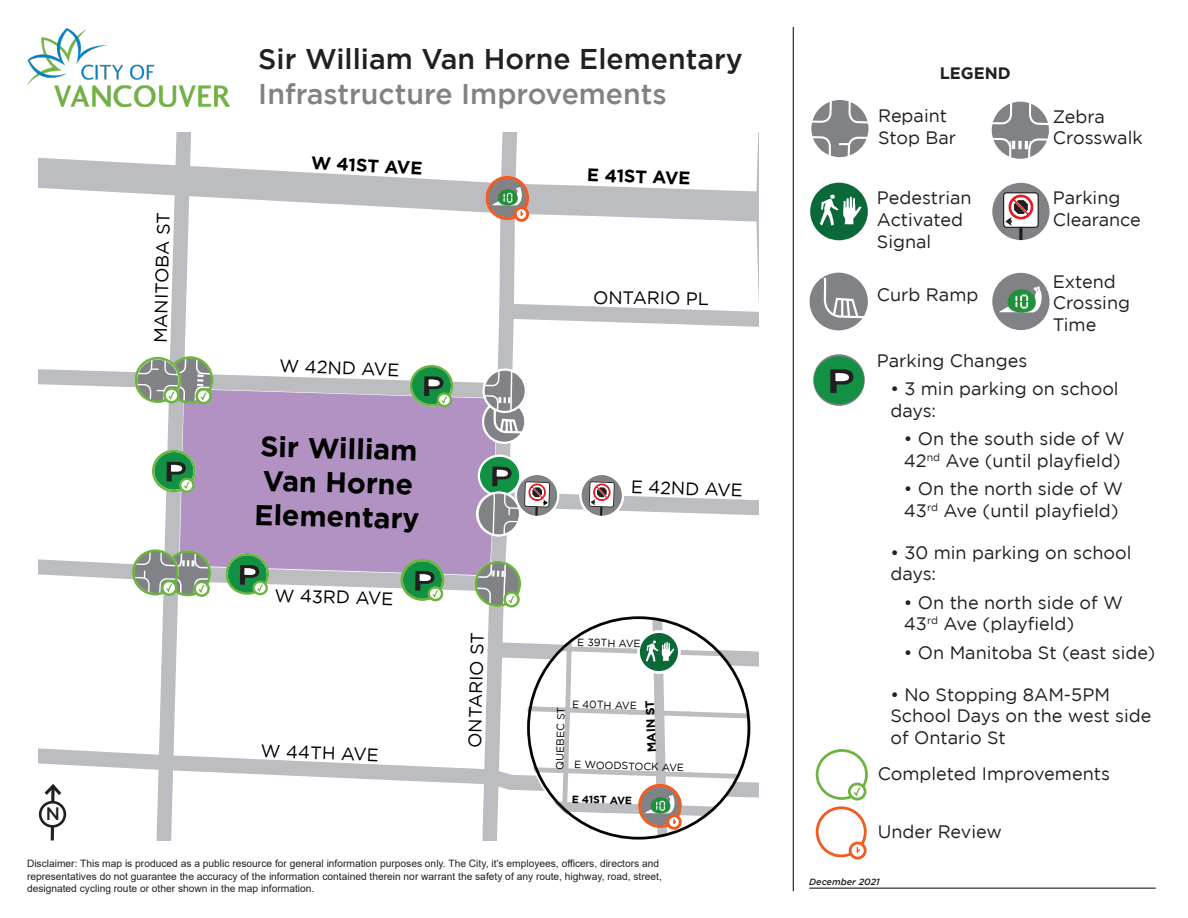
<style>
.page{position:relative;width:1188px;height:918px;background:#fff}
.page>*{position:absolute;margin:0;border:0;box-sizing:border-box;transform-origin:0 0}
.t1{font:500 28.5px "Gotham";color:#231f20}
.t2{font:700 28.5px/34.2px "Gotham";color:#000}
.t3{font:500 28.5px "Gotham";color:#818285}
.t4{font:18px/21.6px "Gotham";color:#231f20}
.t5{font:18px "Gotham";letter-spacing:-.01em;color:#000}
.t6{font:700 18px "Gotham";color:#000}
.t7{font:500 18px "Gotham";color:#231f20}
.t8{font:700 16.5px "Gotham";color:#231f20}
.t9{font:700 12px "Gotham";color:#000}
.t10{font:10.5px "Gotham";color:#000}
.t11{font:700 10.5px "Gotham";color:#000}
.t12{font:10.2px/12.3px "Arial";color:#231f20}
.t13{font:italic 500 9.15px "Gotham";color:#231f20}
</style>
<div class="page">
<img style="left:27px;top:28px;width:202px;height:79px">
<hr style="left:809px;top:888px;width:347px;height:1px;background:#231f20">
<hr style="left:793px;top:27px;width:1px;height:864px;background:#231f20">
<svg style="left:810px;top:351px;width:58px;height:59px"></svg>
<div style="left:807px;top:348px;width:64px;height:64px;border:6px solid #fff;border-radius:50%"></div>
<div style="left:814px;top:356px;width:50px;height:48px;background:#129145;border-radius:50%"></div>
<svg style="left:830px;top:369px;width:24px;height:24px"></svg>
<svg style="left:991px;top:101px;width:58px;height:58px"></svg>
<svg style="left:811px;top:100px;width:58px;height:58px"></svg>
<svg style="left:809px;top:181px;width:60px;height:61px"></svg>
<div style="left:807px;top:180px;width:64px;height:63px;border:3px solid #fff;border-radius:50%"></div>
<svg style="left:820px;top:193px;width:42px;height:32px"></svg>
<svg style="left:991px;top:181px;width:60px;height:61px"></svg>
<svg style="left:1019px;top:228px;width:4px;height:11px"></svg>
<svg style="left:1003px;top:192px;width:36px;height:36px"></svg>
<div style="left:989px;top:180px;width:64px;height:63px;border:3px solid #fff;border-radius:50%"></div>
<div style="left:816px;top:749px;width:52px;height:51px;border:3px solid #6cb43f;border-radius:50%"></div>
<div style="left:848px;top:783px;width:18px;height:18px;border:3px solid #6cb43f;border-radius:50%"></div>
<svg style="left:852px;top:787px;width:10px;height:12px"></svg>
<div style="left:809px;top:273px;width:59px;height:57px;background:#818285;border-radius:50%"></div>
<svg style="left:823px;top:275px;width:43px;height:45px"></svg>
<div style="left:807px;top:270px;width:64px;height:63px;border:2px solid #fff;border-radius:50%"></div>
<svg style="left:991px;top:271px;width:60px;height:61px"></svg>
<div style="left:989px;top:270px;width:64px;height:63px;border:3px solid #fff;border-radius:50%"></div>
<svg style="left:996px;top:286px;width:48px;height:27px"></svg>
<div style="left:816px;top:806px;width:51px;height:51px;border:3px solid #f25b21;border-radius:50%"></div>
<svg style="left:850px;top:843px;width:15px;height:15px"></svg>
<div style="left:849px;top:842px;width:18px;height:17px;border:3px solid #f25b21;border-radius:50%"></div>
<svg style="left:856px;top:846px;width:5px;height:10px"></svg>
<svg style="left:39px;top:133px;width:720px;height:708px"></svg>
<div style="left:476px;top:491px;width:46px;height:46px;border:2px solid #fff;border-radius:50%"></div>
<p class="t1" style="left:258px;top:43px;width:486px">Sir William Van Horne Elementary</p>
<p class="t3" style="left:258px;top:77px;width:410px">Infrastructure Improvements</p>
<p class="t7" style="left:46px;top:803px;width:16px">N</p>
<p class="t5" style="left:151px;top:343px;width:132px;rotate:-89deg">MANITOBA ST</p>
<p class="t6" style="left:312px;top:152px;width:113px;rotate:3deg">W 41ST AVE</p>
<p class="t5" style="left:280px;top:356px;width:121px;rotate:2deg">W 42ND AVE</p>
<p class="t2" style="left:261px;top:428px;width:159px;rotate:2deg">Sir William<br>Van Horne</p>
<p class="t2" style="left:255px;top:496px;width:167px;rotate:2deg">Elementary</p>
<p class="t5" style="left:275px;top:586px;width:120px;rotate:1deg">W 43RD AVE</p>
<p class="t5" style="left:261px;top:741px;width:120px;rotate:2deg">W 44TH AVE</p>
<p class="t5" style="left:465px;top:748px;width:117px;rotate:-89deg">ONTARIO ST</p>
<p class="t6" style="left:587px;top:164px;width:105px;rotate:2deg">E 41ST AVE</p>
<p class="t5" style="left:593px;top:288px;width:118px">ONTARIO PL</p>
<p class="t5" style="left:631px;top:476px;width:113px;rotate:2deg">E 42ND AVE</p>
<p class="t10" style="left:577px;top:637px;width:65px;rotate:1deg">E 39TH AVE</p>
<p class="t10" style="left:554px;top:769px;width:64px;rotate:-89deg">QUEBEC ST</p>
<p class="t10" style="left:572px;top:698px;width:66px;rotate:1deg">E 40TH AVE</p>
<p class="t9" style="left:645px;top:753px;width:54px;rotate:-93deg">MAIN ST</p>
<p class="t10" style="left:574px;top:759px;width:111px;rotate:1deg">E WOODSTOCK AVE</p>
<p class="t11" style="left:572px;top:793px;width:62px;rotate:1deg">E 41ST AVE</p>
<p class="t12" style="left:27px;top:858px;width:636px">Disclaimer: This map is produced as a public resource for general information purposes only. The City, it’s employees, officers, directors and representatives do not guarantee the accuracy of the information contained therein nor warrant the safety of any route, highway, road, street, designated cycling route or other shown in the map information.</p>
<p class="t8" style="left:940px;top:64px;width:73px">LEGEND</p>
<p class="t4" style="left:878px;top:105px;width:80px">Repaint<br>Stop Bar</p>
<p class="t4" style="left:877px;top:187px;width:96px">Pedestrian<br>Activated<br>Signal</p>
<p class="t4" style="left:877px;top:284px;width:103px">Curb Ramp</p>
<p class="t4" style="left:1053px;top:105px;width:53px">Zebra</p>
<p class="t4" style="left:1053px;top:127px;width:91px">Crosswalk</p>
<p class="t4" style="left:1053px;top:187px;width:90px">Parking<br>Clearance</p>
<p class="t4" style="left:1053px;top:270px;width:79px">Extend<br>Crossing<br>Time</p>
<p class="t4" style="left:877px;top:350px;width:152px">Parking Changes</p>
<p class="t4" style="left:890px;top:378px;width:230px">• 3 min parking on school days:</p>
<p class="t4" style="left:904px;top:428px;width:222px">• On the south side of W<br>42<sup>nd</sup> Ave (until playfield)</p>
<p class="t4" style="left:904px;top:478px;width:221px">• On the north side of W<br>43<sup>rd</sup> Ave (until playfield)</p>
<p class="t4" style="left:890px;top:541px;width:243px">• 30 min parking on school days:</p>
<p class="t4" style="left:904px;top:591px;width:221px">• On the north side of W<br>43<sup>rd</sup> Ave (playfield)</p>
<p class="t4" style="left:904px;top:641px;width:253px">• On Manitoba St (east side)</p>
<p class="t4" style="left:890px;top:683px;width:263px">• No Stopping 8AM-5PM<br>School Days on the west side of Ontario St</p>
<p class="t4" style="left:878px;top:763px;width:234px">Completed Improvements</p>
<p class="t4" style="left:878px;top:820px;width:126px">Under Review</p>
<p class="t13" style="left:809px;top:876px;width:72px">December 2021</p>
</div>
